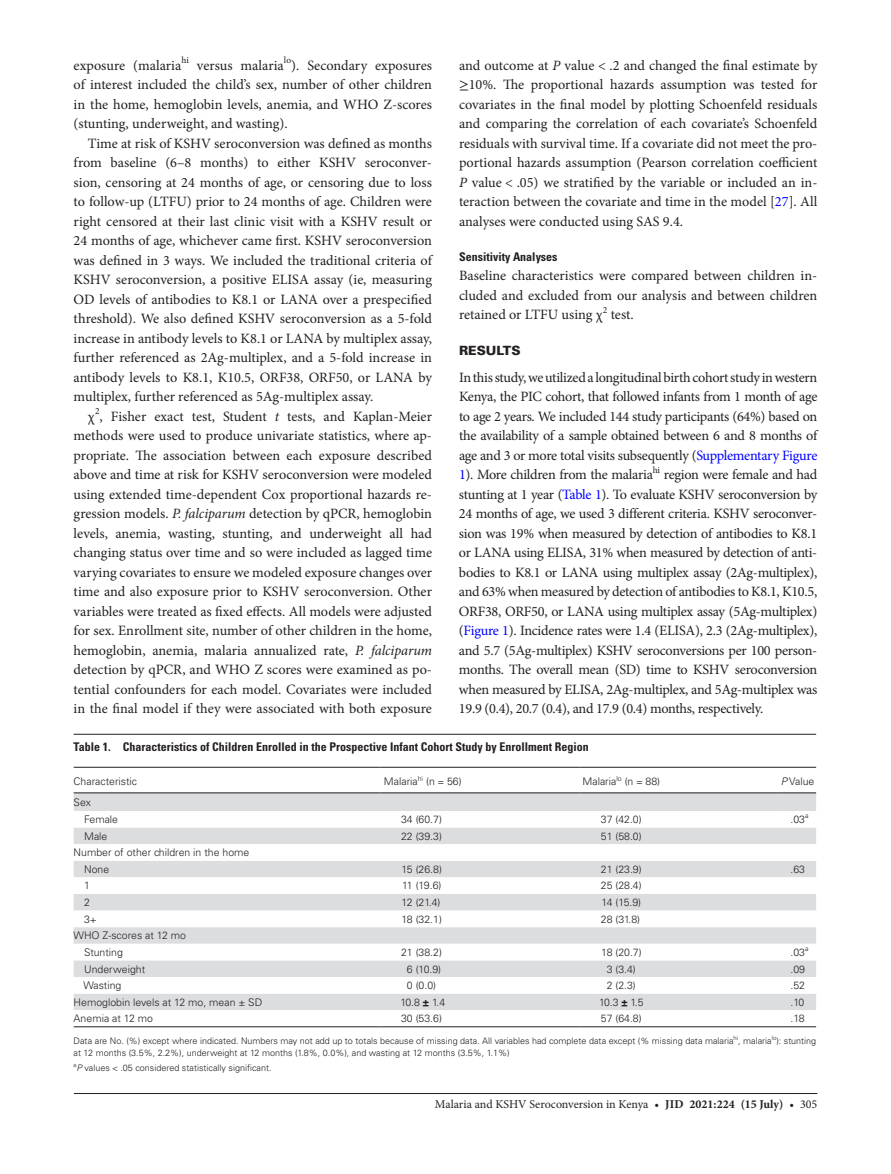
<style>
.page{position:relative;width:891px;height:1174px;background:#fff}
.page>*{position:absolute;margin:0;border:0;box-sizing:border-box;transform-origin:0 0}
.t1{font:14.25px/19.5px "Minion Pro";letter-spacing:-.005em;color:#231f20;text-align:justify}
.t2{font:900 12.75px "Univers LT Std";color:#231f20}
.t3{font:700 condensed 12px "Univers LT Std";color:#231f20}
.t4{font:12px "Minion Pro";color:#231f20}
.t5{font:300 10.5px/16.6px "Univers LT Std";color:#231f20}
.t6{font:9.45px "Minion Pro";color:#231f20}
.t7{font:300 9px/12px "Univers LT Std";color:#231f20}
.t8{font:300 6.9px "Univers LT Std";color:#231f20}
.s1{font-style:italic}
.s2{font-family:"STIX General"}
.s3{color:#00f}
.s4{font-weight:700}
</style>
<div class="page">
<hr style="left:74px;top:1093px;width:743px;height:1px;background:#231f20">
<hr style="left:74px;top:734px;width:742px;height:1px;background:#231f20">
<div style="left:74px;top:793px;width:742px;height:18px;background:#dcdddf"></div>
<svg style="left:74px;top:828px;width:742px;height:182px;fill:#dcdddf"></svg>
<hr style="left:74px;top:767px;width:306px;height:1px;background:#231f20">
<hr style="left:380px;top:767px;width:199px;height:1px;background:#231f20">
<hr style="left:579px;top:767px;width:200px;height:1px;background:#231f20">
<hr style="left:779px;top:767px;width:37px;height:1px;background:#231f20">
<hr style="left:74px;top:792px;width:306px;height:1px;background:#231f20">
<hr style="left:380px;top:792px;width:199px;height:1px;background:#231f20">
<hr style="left:579px;top:792px;width:200px;height:1px;background:#231f20">
<hr style="left:779px;top:792px;width:37px;height:1px;background:#231f20">
<hr style="left:74px;top:1026px;width:306px;height:1px;background:#231f20">
<hr style="left:380px;top:1026px;width:199px;height:1px;background:#231f20">
<hr style="left:579px;top:1026px;width:200px;height:1px;background:#231f20">
<hr style="left:779px;top:1026px;width:37px;height:1px;background:#231f20">
<p class="t1" style="left:74px;top:55px;width:109px">exposure (malaria</p>
<p class="t6" style="left:181px;top:54px;width:9px">hi</p>
<p class="t1" style="left:197px;top:55px;width:88px">versus malaria</p>
<p class="t6" style="left:284px;top:54px;width:9px">lo</p>
<p class="t1" style="left:459px;top:55px;width:360px">and outcome at <span class="s1">P</span> value &lt; .2 and changed the final estimate by <span class="s2">≥</span>10%. The proportional hazards assumption was tested for covariates in the final model by plotting Schoenfeld residuals and comparing the correlation of each covariate’s Schoenfeld residuals with survival time. If a covariate did not meet the pro&shy;portional hazards assumption (Pearson correlation coefficient <span class="s1">P</span> value &lt; .05) we stratified by the variable or included an in&shy;teraction between the covariate and time in the model [<span class="s3">27</span>]. All analyses were conducted using SAS 9.4.</p>
<p class="t3" style="left:459px;top:249px;width:100px">Sensitivity Analyses</p>
<p class="t1" style="left:459px;top:266px;width:360px">Baseline characteristics were compared between children in&shy;cluded and excluded from our analysis and between children retained or LTFU using χ<sup>2</sup> test.</p>
<p class="t2" style="left:459px;top:342px;width:63px">RESULTS</p>
<p class="t1" style="left:459px;top:367px;width:360px">In this study, we utilized a longitudinal birth cohort study in western Kenya, the PIC cohort, that followed infants from 1 month of age to age 2 years. We included 144 study participants (64%) based on the availability of a sample obtained between 6 and 8 months of age and 3 or more total visits subsequently (<span class="s3">Supplementary Figure 1</span>). More children from the malaria<sup>hi</sup> region were female and had stunting at 1 year (<span class="s3">Table 1</span>). To evaluate KSHV seroconversion by 24 months of age, we used 3 different criteria. KSHV seroconver&shy;sion was 19% when measured by detection of antibodies to K8.1 or LANA using ELISA, 31% when measured by detection of anti&shy;bodies to K8.1 or LANA using multiplex assay (2Ag-multiplex), and 63% when measured by detection of antibodies to K8.1, K10.5, ORF38, ORF50, or LANA using multiplex assay (5Ag-multiplex) (<span class="s3">Figure 1</span>). Incidence rates were 1.4 (ELISA), 2.3 (2Ag-multiplex), and 5.7 (5Ag-multiplex) KSHV seroconversions per 100 person&shy;months. The overall mean (SD) time to KSHV seroconversion when measured by ELISA, 2Ag-multiplex, and 5Ag-multiplex was 19.9 (0.4), 20.7 (0.4), and 17.9 (0.4) months, respectively.</p>
<p class="t3" style="left:74px;top:739px;width:517px">Table 1. Characteristics of Children Enrolled in the Prospective Infant Cohort Study by Enrollment Region</p>
<p class="t5" style="left:74px;top:773px;width:65px">Characteristic</p>
<p class="t5" style="left:384px;top:773px;width:79px">Malaria<sup>hi</sup> (n = 56)</p>
<p class="t5" style="left:583px;top:773px;width:79px">Malaria<sup>lo</sup> (n = 88)</p>
<p class="t5" style="left:781px;top:773px;width:35px"><span class="s1">P</span> Value</p>
<p class="t5" style="left:84px;top:794px;width:36px;text-indent:-11px">Sex<br>Female</p>
<p class="t1" style="left:74px;top:55px;width:360px;text-indent:217px">). Secondary exposures of interest included the child’s sex, number of other children in the home, hemoglobin levels, anemia, and WHO Z-scores (stunting, underweight, and wasting).</p>
<p class="t1" style="left:74px;top:133px;width:360px;text-indent:14px">Time at risk of KSHV seroconversion was defined as months from baseline (6–8 months) to either KSHV seroconver&shy;sion, censoring at 24 months of age, or censoring due to loss to follow-up (LTFU) prior to 24 months of age. Children were right censored at their last clinic visit with a KSHV result or 24 months of age, whichever came first. KSHV seroconversion was defined in 3 ways. We included the traditional criteria of KSHV seroconversion, a positive ELISA assay (ie, measuring OD levels of antibodies to K8.1 or LANA over a prespecified threshold). We also defined KSHV seroconversion as a 5-fold increase in antibody levels to K8.1 or LANA by multiplex assay, further referenced as 2Ag-multiplex, and a 5-fold increase in antibody levels to K8.1, K10.5, ORF38, ORF50, or LANA by multiplex, further referenced as 5Ag-multiplex assay.</p>
<p class="t1" style="left:74px;top:406px;width:360px;text-indent:14px">χ<sup>2</sup>, Fisher exact test, Student <span class="s1">t</span> tests, and Kaplan-Meier methods were used to produce univariate statistics, where ap&shy;propriate. The association between each exposure described above and time at risk for KSHV seroconversion were modeled using extended time-dependent Cox proportional hazards re&shy;gression models. <span class="s1">P. falciparum</span> detection by qPCR, hemoglobin levels, anemia, wasting, stunting, and underweight all had changing status over time and so were included as lagged time varying covariates to ensure we modeled exposure changes over time and also exposure prior to KSHV seroconversion. Other variables were treated as fixed effects. All models were adjusted for sex. Enrollment site, number of other children in the home, hemoglobin, anemia, malaria annualized rate, <span class="s1">P. falciparum </span>detection by qPCR, and WHO Z scores were examined as po&shy;tential confounders for each model. Covariates were included in the final model if they were associated with both exposure</p>
<p class="t5" style="left:401px;top:811px;width:42px">34 (60.7)</p>
<p class="t5" style="left:601px;top:811px;width:42px">37 (42.0)</p>
<p class="t5" style="left:790px;top:811px;width:16px">.03</p>
<p class="t8" style="left:805px;top:812px;width:5px">a</p>
<p class="t5" style="left:84px;top:828px;width:25px">Male</p>
<p class="t5" style="left:401px;top:828px;width:42px">22 (39.3)</p>
<p class="t5" style="left:601px;top:828px;width:42px">51 (58.0)</p>
<p class="t5" style="left:84px;top:844px;width:167px;text-indent:-10px">Number of other children in the home<br>None</p>
<p class="t5" style="left:402px;top:861px;width:42px">15 (26.8)</p>
<p class="t5" style="left:601px;top:861px;width:42px">21 (23.9)</p>
<p class="t5" style="left:790px;top:861px;width:16px">.63</p>
<p class="t5" style="left:84px;top:877px;width:7px">1</p>
<p class="t5" style="left:402px;top:877px;width:41px">11 (19.6)</p>
<p class="t5" style="left:601px;top:877px;width:42px">25 (28.4)</p>
<p class="t5" style="left:84px;top:894px;width:7px">2</p>
<p class="t5" style="left:402px;top:894px;width:40px">12 (21.4)</p>
<p class="t5" style="left:601px;top:894px;width:41px">14 (15.9)</p>
<p class="t5" style="left:84px;top:911px;width:14px">3+</p>
<p class="t5" style="left:401px;top:911px;width:42px">18 (32.1)</p>
<p class="t5" style="left:601px;top:911px;width:41px">28 (31.8)</p>
<p class="t5" style="left:84px;top:927px;width:103px;text-indent:-10px">WHO Z-scores at 12 mo<br>Stunting</p>
<p class="t5" style="left:401px;top:944px;width:42px">21 (38.2)</p>
<p class="t5" style="left:601px;top:944px;width:42px">18 (20.7)</p>
<p class="t5" style="left:790px;top:944px;width:20px">.03<sup>a</sup></p>
<p class="t5" style="left:84px;top:960px;width:63px">Underweight</p>
<p class="t5" style="left:407px;top:960px;width:36px">6 (10.9)</p>
<p class="t5" style="left:607px;top:960px;width:31px">3 (3.4)</p>
<p class="t5" style="left:790px;top:960px;width:16px">.09</p>
<p class="t5" style="left:83px;top:977px;width:40px">Wasting</p>
<p class="t5" style="left:407px;top:977px;width:31px">0 (0.0)</p>
<p class="t5" style="left:607px;top:977px;width:31px">2 (2.3)</p>
<p class="t5" style="left:790px;top:977px;width:16px">.52</p>
<p class="t5" style="left:74px;top:994px;width:190px">Hemoglobin levels at 12 mo, mean ± SD</p>
<p class="t5" style="left:400px;top:994px;width:46px">10.8 <span class="s4">±</span> 1.4</p>
<p class="t5" style="left:599px;top:994px;width:46px">10.3 <span class="s4">±</span> 1.5</p>
<p class="t5" style="left:790px;top:994px;width:15px">.10</p>
<p class="t5" style="left:74px;top:1010px;width:81px">Anemia at 12 mo</p>
<p class="t5" style="left:401px;top:1010px;width:42px">30 (53.6)</p>
<p class="t5" style="left:601px;top:1010px;width:42px">57 (64.8)</p>
<p class="t5" style="left:790px;top:1010px;width:16px">.18</p>
<p class="t7" style="left:74px;top:1034px;width:744px">Data are No. (%) except where indicated. Numbers may not add up to totals because of missing data. All variables had complete data except (% missing data malaria<sup>hi</sup>, malaria<sup>lo</sup>): stunting at 12 months (3.5%, 2.2%), underweight at 12 months (1.8%, 0.0%), and wasting at 12 months (3.5%, 1.1%)</p>
<p class="t7" style="left:74px;top:1061px;width:199px"><sup>a</sup><span class="s1">P</span> values &lt; .05 considered statistically significant.</p>
<p class="t4" style="left:435px;top:1096px;width:384px">Malaria and KSHV Seroconversion in Kenya • <span class="s4">jid 2021:224 (15 July)</span> • 305</p>
</div>
